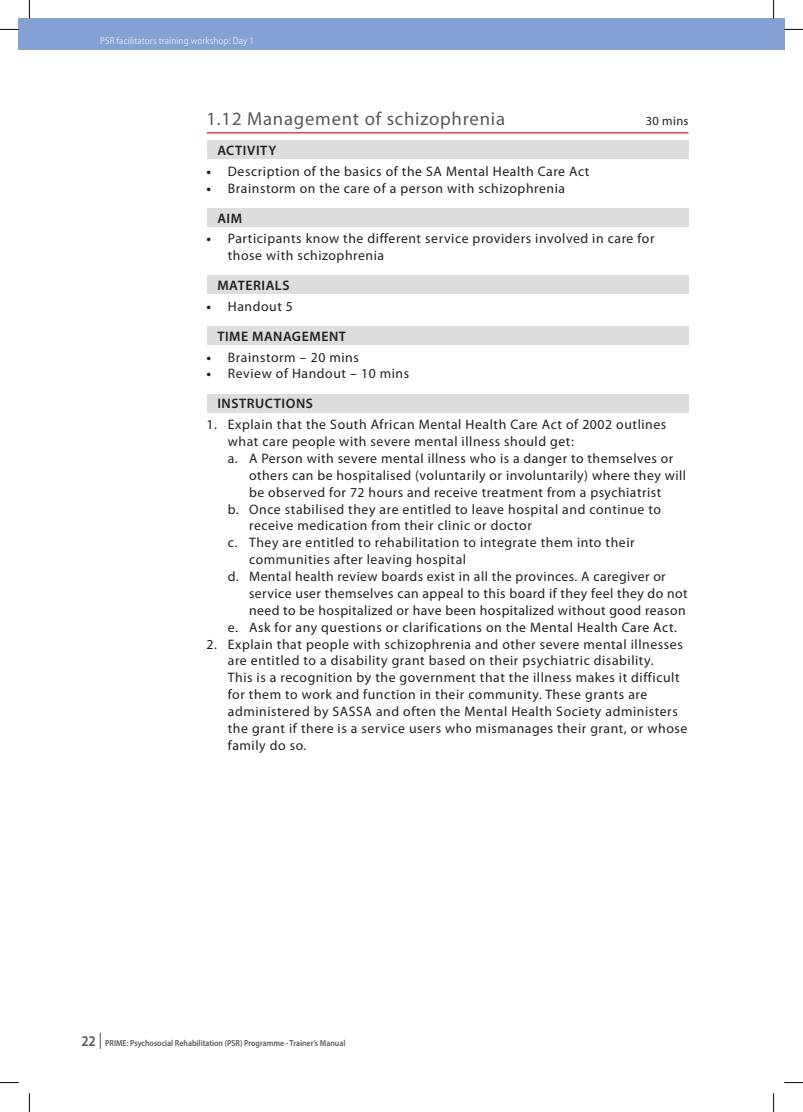
<style>
.page{position:relative;width:803px;height:1112px;background:#fff}
.page>*{position:absolute;margin:0;border:0;box-sizing:border-box;transform-origin:0 0}
.t1{font:18.75px "Myriad Pro";letter-spacing:.04em;color:#57585a}
.t2{font:13.75px/16.9px "Myriad Pro";letter-spacing:.04em;color:#231f20}
.t3{font:600 13.75px "Myriad Pro";letter-spacing:.045em;color:#231f20}
.t4{font:12.5px "Myriad Pro";letter-spacing:.025em;color:#231f20}
.t5{font:10px "Myriad Pro";letter-spacing:.01em;color:#dbe6f4;scale:.9 1}
.t6{font:600 8.75px "Myriad Pro";color:#57585a;scale:.9 1}
.s1{font-weight:700}
.s2{font-weight:600}
.s3{font-size:15px}
</style>
<div class="page">
<div style="left:19px;top:19px;width:765px;height:31px;background:#85a0d2"></div>
<svg style="left:100px;top:1032px;width:1px;height:16px"></svg>
<hr style="left:207px;top:132px;width:481px;height:1px;background:#d1232a">
<div style="left:207px;top:141px;width:481px;height:18px;background:#dcdddf"></div>
<div style="left:207px;top:208px;width:481px;height:18px;background:#dcdddf"></div>
<div style="left:207px;top:276px;width:481px;height:18px;background:#dcdddf"></div>
<div style="left:207px;top:326px;width:481px;height:18px;background:#dcdddf"></div>
<div style="left:207px;top:394px;width:481px;height:18px;background:#dcdddf"></div>
<svg style="left:0;top:29px;width:19px;height:1px"></svg>
<svg style="left:784px;top:29px;width:19px;height:1px"></svg>
<svg style="left:0;top:1082px;width:19px;height:1px"></svg>
<svg style="left:784px;top:1082px;width:19px;height:1px"></svg>
<svg style="left:29px;top:0;width:1px;height:19px"></svg>
<svg style="left:29px;top:1093px;width:1px;height:18px"></svg>
<svg style="left:773px;top:0;width:1px;height:19px"></svg>
<svg style="left:773px;top:1093px;width:1px;height:18px"></svg>
<p class="t5" style="left:100px;top:35px;width:173px">PSR facilitators training workshop: Day 1</p>
<h1 class="t1" style="left:207px;top:108px;width:300px">1.12 Management of schizophrenia</h1>
<p class="t4" style="left:646px;top:114px;width:44px">30 mins</p>
<p class="t3" style="left:217px;top:141px;width:60px">Activity</p>
<p class="t2" style="left:207px;top:163px;width:384px"><span class="s1">•</span> Description of the basics of the SA Mental Health Care Act</p>
<p class="t2" style="left:217px;top:173px;width:349px;line-height:29.9px;text-indent:-11px"><span class="s1">•</span> Brainstorm on the care of a person with schizophrenia<br><span class="s2">Aim</span></p>
<p class="t2" style="left:228px;top:230px;width:428px;text-indent:-21px"><span class="s1">•</span> Participants know the different service providers involved in care for those with schizophrenia</p>
<p class="t3" style="left:217px;top:276px;width:21px">Materia</p>
<p class="t3" style="left:275px;top:276px;width:15px">ls</p>
<p class="t2" style="left:217px;top:291px;width:77px;line-height:29.9px;text-indent:-11px"><span class="s1">•</span> Handout 5 <span class="s2">time</span></p>
<p class="t3" style="left:252px;top:327px;width:60px">manageme</p>
<p class="t3" style="left:329px;top:327px;width:16px">nt</p>
<p class="t2" style="left:207px;top:348px;width:154px"><span class="s1">•</span> Brainstorm – 20 mins</p>
<p class="t2" style="left:217px;top:359px;width:193px;line-height:29.9px;text-indent:-11px"><span class="s1">•</span> Review of Handout – 10 mins <span class="s2">instru</span></p>
<p class="t3" style="left:265px;top:395px;width:48px">ctions</p>
<p class="t2" style="left:207px;top:416px;width:461px">1. Explain that the South African Mental Health Care Act of 2002 outlines</p>
<p class="t2" style="left:228px;top:433px;width:348px">what care people with severe mental illness should get:</p>
<p class="t2" style="left:228px;top:450px;width:447px">a. A Person with severe mental illness who is a danger to themselves or</p>
<p class="t2" style="left:249px;top:467px;width:438px">others can be hospitalised (voluntarily or involuntarily) where they will</p>
<p class="t2" style="left:249px;top:483px;width:414px">be observed for 72 hours and receive treatment from a psychiatrist</p>
<p class="t2" style="left:228px;top:500px;width:435px">b. Once stabilised they are entitled to leave hospital and continue to</p>
<p class="t2" style="left:249px;top:517px;width:284px">receive medication from their clinic or doctor</p>
<p class="t2" style="left:228px;top:534px;width:408px">c. They are entitled to rehabilitation to integrate them into their</p>
<p class="t2" style="left:249px;top:551px;width:218px">communities after leaving hospital</p>
<p class="t2" style="left:228px;top:568px;width:439px">d. Mental health review boards exist in all the provinces. A caregiver or</p>
<p class="t2" style="left:249px;top:585px;width:440px">service user themselves can appeal to this board if they feel they do not</p>
<p class="t2" style="left:249px;top:602px;width:438px">need to be hospitalized or have been hospitalized without good reason</p>
<p class="t2" style="left:228px;top:618px;width:451px">e. Ask for any questions or clarifications on the Mental Health Care Act.</p>
<p class="t2" style="left:228px;top:635px;width:461px;text-indent:-21px">2. Explain that people with schizophrenia and other severe mental illnesses are entitled to a disability grant based on their psychiatric disability.<br>This is a recognition by the government that the illness makes it difficult for them to work and function in their community. These grants are administered by SASSA and often the Mental Health Society administers the grant if there is a service users who mismanages their grant, or whose family do so.</p>
<p class="t6" style="left:81px;top:1037px;width:295px"><span class="s3">22</span> PRIME: Psychosocial Rehabilitation (PSR) Programme - Trainer’s Manual</p>
</div>
